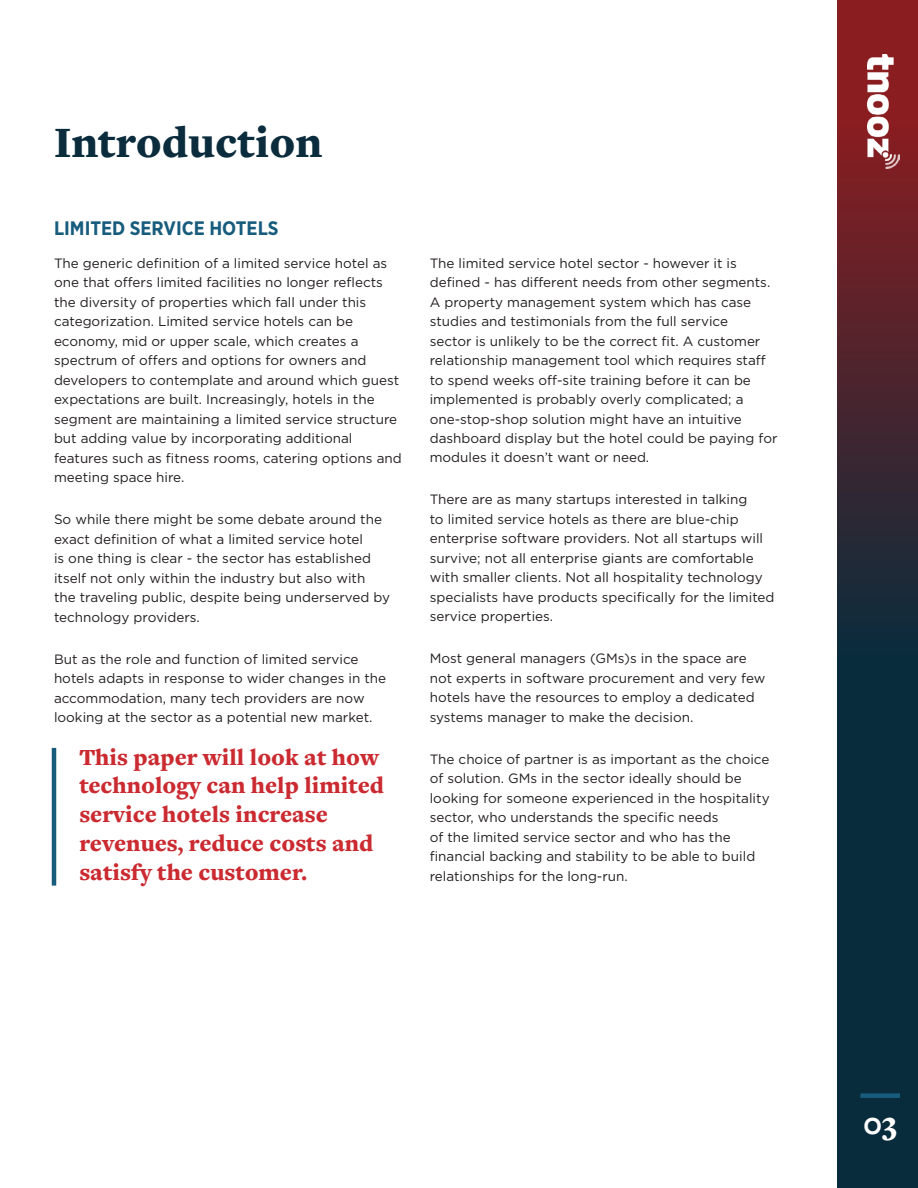
<style>
.page{position:relative;width:918px;height:1188px;background:#fff}
.page>*{position:absolute;margin:0;border:0;box-sizing:border-box;transform-origin:0 0}
.t1{font:900 45px "Freight Text Pro";color:#0a2c3c}
.t2{font:900 33px "Freight Text Pro";color:#fff}
.t3{font:900 24px/28.8px "Freight Text Pro";color:#ca2a30}
.t4{font:700 19.5px "Gotham Narrow";color:#185c7d}
.t5{font:13.5px/19.5px "Gotham";color:#231f20}
</style>
<div class="page">
<svg style="left:838px;top:0;width:80px;height:1188px;background:#2f2733"></svg>
<img style="left:867px;top:54px;width:32px;height:115px">
<div style="left:860px;top:1093px;width:40px;height:5px;background:#185c7d"></div>
<hr style="left:52px;top:748px;width:4px;height:138px;background:#185c7d">
<h1 class="t1" style="left:54px;top:113px;width:270px">Introduction</h1>
<h3 class="t4" style="left:54px;top:215px;width:226px">LIMITED SERVICE HOTELS</h3>
<p class="t5" style="left:54px;top:253px;width:349px">The generic definition of a limited service hotel as one that offers limited facilities no longer reflects the diversity of properties which fall under this categorization. Limited service hotels can be economy, mid or upper scale, which creates a spectrum of offers and options for owners and developers to contemplate and around which guest expectations are built. Increasingly, hotels in the segment are maintaining a limited service structure but adding value by incorporating additional features such as fitness rooms, catering options and meeting space hire.</p>
<p class="t5" style="left:54px;top:509px;width:337px">So while there might be some debate around the exact definition of what a limited service hotel<br>is one thing is clear - the sector has established itself not only within the industry but also with the traveling public, despite being underserved by technology providers.</p>
<p class="t5" style="left:54px;top:649px;width:334px">But as the role and function of limited service hotels adapts in response to wider changes in the accommodation, many tech providers are now looking at the sector as a potential new market.</p>
<h3 class="t3" style="left:79px;top:742px;width:306px">This paper will look at how technology can help limited service hotels increase revenues, reduce costs and satisfy the customer.</h3>
<p class="t5" style="left:430px;top:253px;width:349px">The limited service hotel sector - however it is defined - has different needs from other segments.<br>A property management system which has case studies and testimonials from the full service<br>sector is unlikely to be the correct fit. A customer relationship management tool which requires staff to spend weeks off-site training before it can be implemented is probably overly complicated; a one-stop-shop solution might have an intuitive dashboard display but the hotel could be paying for modules it doesn’t want or need.</p>
<p class="t5" style="left:430px;top:490px;width:346px">There are as many startups interested in talking<br>to limited service hotels as there are blue-chip enterprise software providers. Not all startups will survive; not all enterprise giants are comfortable with smaller clients. Not all hospitality technology specialists have products specifically for the limited service properties.</p>
<p class="t5" style="left:430px;top:649px;width:337px">Most general managers (GMs)s in the space are not experts in software procurement and very few hotels have the resources to employ a dedicated systems manager to make the decision.</p>
<p class="t5" style="left:430px;top:749px;width:341px">The choice of partner is as important as the choice of solution. GMs in the sector ideally should be looking for someone experienced in the hospitality sector, who understands the specific needs<br>of the limited service sector and who has the financial backing and stability to be able to build relationships for the long-run.</p>
<h2 class="t2" style="left:863px;top:1101px;width:36px">03</h2>
</div>
